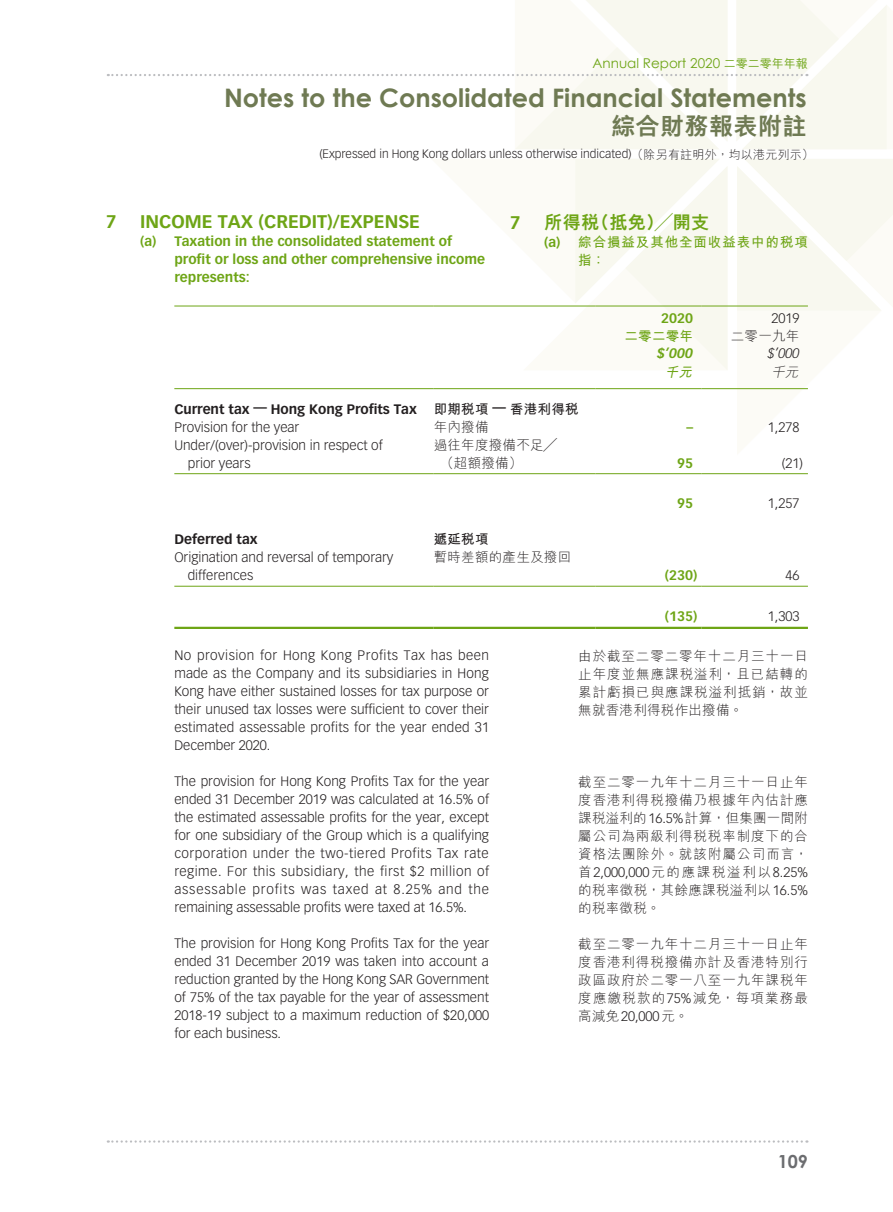
<style>
.page{position:relative;width:893px;height:1212px;background:#fff}
.page>*{position:absolute;margin:0;border:0;box-sizing:border-box;transform-origin:0 0}
.t1{font:700 25.5px "Century Gothic";color:#6f7a53}
.t2{font:800 24px "M Hei HK";letter-spacing:.02em;color:#6f7a53}
.t3{font:700 18px "Vectora LT Std";color:#6ea516}
.t4{font:800 18px "M Hei HK";letter-spacing:.02em;color:#6ea516}
.t5{font:700 18px "Century Gothic";color:#6c6d70}
.t6{font:300 13.5px/18px "Vectora LT Std";color:#231f20;text-align:justify}
.t7{font:300 13.5px/18px "M Hei HK";letter-spacing:.065em;color:#231f20;text-align:justify}
.t8{font:700 13.5px/18px "Vectora LT Std";color:#6ea516}
.t9{font:700 13.5px "Vectora LT Std";color:#231f20}
.t10{font:700 13.5px/18px "M Hei HK";letter-spacing:.065em;color:#6ea516}
.t11{font:300 13.5px/18px "M Hei HK";letter-spacing:.025em;color:#231f20}
.t12{font:300 13.5px/18px "M Hei HK";letter-spacing:.02em;color:#231f20}
.t13{font:13.5px "Century Gothic";color:#6ea516}
.t14{font:700 13.5px "M Hei HK";letter-spacing:.02em;color:#231f20}
.t15{font:italic 700 13.5px "Vectora LT Std";color:#6ea516}
.t16{font:italic 300 13.5px "Vectora LT Std";color:#231f20}
.t17{font:italic 700 13.5px "M Hei HK";color:#6ea516}
.t18{font:italic 300 13.5px "M Hei HK";color:#231f20}
.t19{font:300 12px "Vectora LT Std";color:#231f20}
.s1{font-family:"M Hei HK";font-weight:500;font-size:12px}
.s2{font-family:"M Hei HK"}
.s3{font-family:"Vectora LT Std"}
</style>
<div class="page">
<svg style="left:431px;top:159px;width:296px;height:211px"></svg>
<svg style="left:737px;top:159px;width:156px;height:231px"></svg>
<svg style="left:108px;top:1140px;width:699px;height:2px"></svg>
<hr style="left:174px;top:306px;width:260px;height:1px;background:#6ea516">
<hr style="left:434px;top:306px;width:161px;height:1px;background:#6ea516">
<hr style="left:595px;top:306px;width:107px;height:1px;background:#6ea516">
<hr style="left:702px;top:306px;width:106px;height:1px;background:#6ea516">
<hr style="left:174px;top:388px;width:260px;height:1px;background:#6ea516">
<hr style="left:434px;top:388px;width:161px;height:1px;background:#6ea516">
<hr style="left:595px;top:388px;width:107px;height:1px;background:#6ea516">
<hr style="left:702px;top:388px;width:106px;height:1px;background:#6ea516">
<hr style="left:174px;top:473px;width:260px;height:1px;background:#6ea516">
<hr style="left:434px;top:473px;width:161px;height:1px;background:#6ea516">
<hr style="left:595px;top:473px;width:107px;height:1px;background:#6ea516">
<hr style="left:702px;top:473px;width:106px;height:1px;background:#6ea516">
<hr style="left:174px;top:586px;width:260px;height:1px;background:#6ea516">
<hr style="left:434px;top:586px;width:161px;height:1px;background:#6ea516">
<hr style="left:595px;top:586px;width:107px;height:1px;background:#6ea516">
<hr style="left:702px;top:586px;width:106px;height:1px;background:#6ea516">
<hr style="left:174px;top:627px;width:260px;height:2px;background:#6ea516">
<hr style="left:434px;top:627px;width:161px;height:2px;background:#6ea516">
<hr style="left:595px;top:627px;width:107px;height:2px;background:#6ea516">
<hr style="left:702px;top:627px;width:106px;height:2px;background:#6ea516">
<svg style="left:108px;top:0;width:779px;height:149px"></svg>
<p class="t13" style="left:592px;top:54px;width:217px">Annual Report 2020 <span class="s1">二零二零年年報</span></p>
<h1 class="t1" style="left:224px;top:78px;width:584px">Notes to the Consolidated Financial Statements</h1>
<h2 class="t2" style="left:611px;top:115px;width:197px">綜合財務報表附註</h2>
<p class="t19" style="left:320px;top:147px;width:496px">(Expressed in Hong Kong dollars unless otherwise indicated)<span class="s2">（除另有註明外，均以港元列示）</span></p>
<h3 class="t3" style="left:106px;top:210px;width:12px">7</h3>
<h3 class="t3" style="left:140px;top:210px;width:281px">INCOME TAX (CREDIT)/EXPENSE</h3>
<p class="t8" style="left:174px;top:232px;width:312px;text-indent:-34px">(a) Taxation in the consolidated statement of profit or loss and other comprehensive income represents:</p>
<h3 class="t3" style="left:510px;top:211px;width:12px">7</h3>
<h3 class="t4" style="left:544px;top:213px;width:166px">所得稅（抵免）╱開支</h3>
<p class="t10" style="left:578px;top:232px;width:231px;text-indent:-34px"><span class="s3">(a)</span> 綜合損益及其他全面收益表中的稅項指：</p>
<p class="t8" style="left:661px;top:309px;width:33px">2020</p>
<p class="t6" style="left:771px;top:309px;width:30px">2019</p>
<p class="t10" style="left:624px;top:326px;width:70px">二零二零年</p>
<p class="t7" style="left:731px;top:326px;width:70px">二零一九年</p>
<p class="t15" style="left:657px;top:345px;width:37px">$’000</p>
<p class="t16" style="left:768px;top:345px;width:33px">$’000</p>
<p class="t17" style="left:665px;top:362px;width:32px">千元</p>
<p class="t18" style="left:771px;top:365px;width:32px">千元</p>
<p class="t9" style="left:174px;top:401px;width:244px">Current tax — Hong Kong Profits Tax</p>
<p class="t14" style="left:434px;top:399px;width:146px">即期稅項 <span class="s3">—</span> 香港利得稅</p>
<p class="t6" style="left:174px;top:418px;width:127px">Provision for the year</p>
<p class="t7" style="left:434px;top:418px;width:56px">年內撥備</p>
<p class="t8" style="left:686px;top:418px;width:8px">–</p>
<p class="t6" style="left:768px;top:418px;width:33px">1,278</p>
<p class="t6" style="left:188px;top:436px;width:196px;text-indent:-13px">Under/(over)-provision in respect of prior years</p>
<p class="t12" style="left:440px;top:436px;width:118px;text-indent:-7px">過往年度撥備不足╱（超額撥備）</p>
<p class="t8" style="left:677px;top:454px;width:17px">95</p>
<p class="t6" style="left:782px;top:454px;width:23px">(21)</p>
<p class="t8" style="left:677px;top:494px;width:17px">95</p>
<p class="t6" style="left:768px;top:495px;width:33px">1,257</p>
<p class="t9" style="left:174px;top:531px;width:85px">Deferred tax</p>
<p class="t14" style="left:434px;top:530px;width:56px">遞延稅項</p>
<p class="t6" style="left:188px;top:549px;width:207px;text-indent:-13px">Origination and reversal of temporary differences</p>
<p class="t12" style="left:434px;top:548px;width:139px">暫時差額的產生及撥回</p>
<p class="t8" style="left:665px;top:566px;width:34px">(230)</p>
<p class="t6" style="left:785px;top:567px;width:16px">46</p>
<p class="t8" style="left:665px;top:607px;width:34px">(135)</p>
<p class="t6" style="left:768px;top:607px;width:33px">1,303</p>
<p class="t6" style="left:174px;top:647px;width:316px">No provision for Hong Kong Profits Tax has been made as the Company and its subsidiaries in Hong Kong have either sustained losses for tax purpose or their unused tax losses were sufficient to cover their estimated assessable profits for the year ended 31<br>December 2020.</p>
<p class="t6" style="left:174px;top:773px;width:316px">The provision for Hong Kong Profits Tax for the year ended 31 December 2019 was calculated at 16.5% of the estimated assessable profits for the year, except for one subsidiary of the Group which is a qualifying corporation under the two-tiered Profits Tax rate regime. For this subsidiary, the first $2 million of assessable profits was taxed at 8.25% and the remaining assessable profits were taxed at 16.5%.</p>
<p class="t6" style="left:174px;top:935px;width:316px">The provision for Hong Kong Profits Tax for the year ended 31 December 2019 was taken into account a reduction granted by the Hong Kong SAR Government of 75% of the tax payable for the year of assessment 2018-19 subject to a maximum reduction of $20,000 for each business.</p>
<p class="t7" style="left:578px;top:647px;width:231px">由於截至二零二零年十二月三十一日止年度並無應課稅溢利，且已結轉的累計虧損已與應課稅溢利抵銷，故並無就香港利得稅作出撥備。</p>
<p class="t7" style="left:578px;top:772px;width:231px">截至二零一九年十二月三十一日止年度香港利得稅撥備乃根據年內估計應課稅溢利的<span class="s3">16.5%</span>計算，但集團一間附屬公司為兩級利得稅稅率制度下的合資格法團除外。就該附屬公司而言，</p>
<p class="t6" style="left:578px;top:863px;width:231px"><span class="s2">首</span>2,000,000<span class="s2">元的應課稅溢利以</span>8.25%</p>
<p class="t11" style="left:578px;top:880px;width:231px">的稅率徵稅，其餘應課稅溢利以<span class="s3">16.5%</span>的稅率徵稅。</p>
<p class="t7" style="left:578px;top:934px;width:231px">截至二零一九年十二月三十一日止年度香港利得稅撥備亦計及香港特別行政區政府於二零一八至一九年課稅年度應繳稅款的<span class="s3">75%</span>減免，每項業務最</p>
<p class="t6" style="left:578px;top:1007px;width:112px"><span class="s2">高減免</span>20,000<span class="s2">元。</span></p>
<h3 class="t5" style="left:778px;top:1148px;width:32px">109</h3>
</div>
